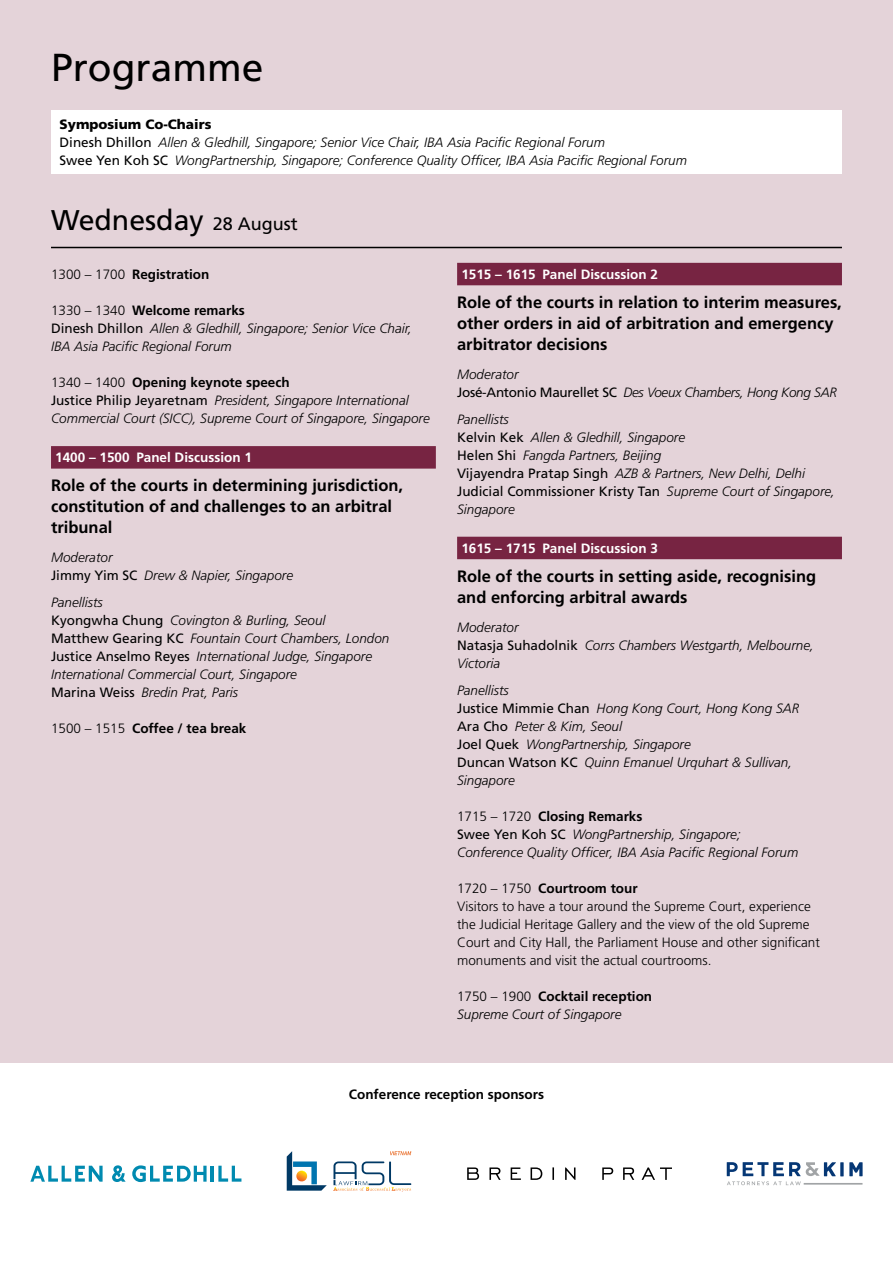
<style>
.page{position:relative;width:893px;height:1263px;background:#e4d3d9}
.page>*{position:absolute;margin:0;border:0;box-sizing:border-box;transform-origin:0 0}
.t1{font:39px "Frutiger LT Pro";color:#000}
.t2{font:28.5px "Frutiger LT Pro";color:#000}
.t3{font:700 16.5px/20.7px "Frutiger LT Pro";color:#000}
.t4{font:italic 300 13.5px/18px "Frutiger LT Pro";color:#000}
.t5{font:300 13.5px/18px "Frutiger LT Pro";color:#000}
.t6{font:700 13.5px "Frutiger LT Pro";color:#fff}
.t7{font:700 13.5px "Frutiger LT Pro";color:#000}
.t8{font:italic 300 13.5px/18px "Frutiger LT Pro";letter-spacing:-.02em;color:#000}
.s1{font-weight:900;font-style:normal}
.s2{font-weight:400;font-style:normal}
.s3{font-size:18px}
.s4{font-weight:300}
.s5{font-style:normal}
.s6{font-weight:700;font-style:normal}
.s7{font-weight:700}
</style>
<div class="page">
<div style="left:0;top:1063px;width:893px;height:200px;background:#fff"></div>
<div style="left:51px;top:111px;width:791px;height:63px;background:#fff"></div>
<div style="left:51px;top:446px;width:385px;height:23px;background:#772442"></div>
<hr style="left:51px;top:247px;width:791px;height:1px;background:#000">
<div style="left:457px;top:263px;width:385px;height:22px;background:#772442"></div>
<div style="left:457px;top:537px;width:385px;height:22px;background:#772442"></div>
<svg style="left:467px;top:1167px;width:205px;height:13px"></svg>
<svg style="left:840px;top:1162px;width:4px;height:14px"></svg>
<svg style="left:849px;top:1162px;width:14px;height:14px"></svg>
<svg style="left:727px;top:1162px;width:109px;height:23px"></svg>
<hr style="left:804px;top:1183px;width:58px;height:1px;background:#a1a4a6">
<hr style="left:211px;top:1166px;width:3px;height:16px;background:#008ab0">
<svg style="left:218px;top:1166px;width:23px;height:16px"></svg>
<svg style="left:30px;top:1166px;width:73px;height:16px"></svg>
<svg style="left:132px;top:1165px;width:75px;height:17px"></svg>
<svg style="left:112px;top:1165px;width:14px;height:17px"></svg>
<svg style="left:287px;top:1151px;width:40px;height:40px"></svg>
<svg style="left:333px;top:1161px;width:78px;height:30px"></svg>
<svg style="left:390px;top:1151px;width:21px;height:4px"></svg>
<h1 class="t1" style="left:51px;top:44px;width:214px">Programme</h1>
<p class="t4" style="left:60px;top:116px;width:629px"><span class="s1">Symposium Co-Chairs<br></span><span class="s2">Dinesh Dhillon</span> Allen &amp; Gledhill, Singapore; Senior Vice Chair, IBA Asia Pacific Regional Forum<br><span class="s2">Swee Yen Koh SC</span> WongPartnership, Singapore; Conference Quality Officer, IBA Asia Pacific Regional Forum</p>
<h2 class="t2" style="left:51px;top:203px;width:248px">Wednesday <span class="s3">28 August</span></h2>
<p class="t7" style="left:51px;top:266px;width:160px"><span class="s4">1300 – 1700</span> Registration</p>
<p class="t4" style="left:51px;top:301px;width:362px"><span class="s5">1330 – 1340</span> <span class="s6">Welcome remarks<br></span><span class="s2">Dinesh Dhillon</span> Allen &amp; Gledhill, Singapore; Senior Vice Chair,<br>IBA Asia Pacific Regional Forum</p>
<p class="t4" style="left:51px;top:373px;width:380px"><span class="s5">1340 – 1400</span> <span class="s6">Opening keynote speech<br></span><span class="s2">Justice Philip Jeyaretnam</span> President, Singapore International<br>Commercial Court (SICC), Supreme Court of Singapore, Singapore</p>
<p class="t6" style="left:55px;top:449px;width:198px">1400 – 1500 Panel Discussion 1</p>
<p class="t3" style="left:51px;top:475px;width:354px">Role of the courts in determining jurisdiction, constitution of and challenges to an arbitral tribunal</p>
<p class="t4" style="left:51px;top:549px;width:244px">Moderator<br><span class="s2">Jimmy Yim SC</span> Drew &amp; Napier, Singapore</p>
<p class="t4" style="left:51px;top:593px;width:340px">Panellists<br><span class="s2">Kyongwha Chung</span> Covington &amp; Burling, Seoul<br><span class="s2">Matthew Gearing KC</span> Fountain Court Chambers, London <span class="s2">Justice Anselmo Reyes</span> International Judge, Singapore International Commercial Court, Singapore<br><span class="s2">Marina Weiss</span> Bredin Prat, Paris</p>
<p class="t7" style="left:51px;top:720px;width:197px"><span class="s4">1500 – 1515</span> Coffee / tea break</p>
<p class="t6" style="left:461px;top:266px;width:198px">1515 – 1615 Panel Discussion 2</p>
<p class="t3" style="left:457px;top:292px;width:386px">Role of the courts in relation to interim measures, other orders in aid of arbitration and emergency arbitrator decisions</p>
<p class="t8" style="left:457px;top:365px;width:381px">Moderator<br><span class="s2">José-Antonio Maurellet SC</span> Des Voeux Chambers, Hong Kong SAR</p>
<p class="t4" style="left:457px;top:410px;width:379px">Panellists<br><span class="s2">Kelvin Kek</span> Allen &amp; Gledhill, Singapore<br><span class="s2">Helen Shi</span> Fangda Partners, Beijing<br><span class="s2">Vijayendra Pratap Singh</span> AZB &amp; Partners, New Delhi, Delhi <span class="s2">Judicial Commissioner Kristy Tan</span> Supreme Court of Singapore, Singapore</p>
<p class="t6" style="left:461px;top:540px;width:198px">1615 – 1715 Panel Discussion 3</p>
<p class="t3" style="left:457px;top:566px;width:361px">Role of the courts in setting aside, recognising and enforcing arbitral awards</p>
<p class="t4" style="left:457px;top:619px;width:358px">Moderator<br><span class="s2">Natasja Suhadolnik</span> Corrs Chambers Westgarth, Melbourne,<br>Victoria</p>
<p class="t4" style="left:457px;top:681px;width:344px">Panellists<br><span class="s2">Justice Mimmie Chan</span> Hong Kong Court, Hong Kong SAR<br><span class="s2">Ara Cho</span> Peter &amp; Kim, Seoul<br><span class="s2">Joel Quek</span> WongPartnership, Singapore<br><span class="s2">Duncan Watson KC</span> Quinn Emanuel Urquhart &amp; Sullivan,<br>Singapore</p>
<p class="t4" style="left:457px;top:807px;width:343px"><span class="s5">1715 – 1720</span> <span class="s6">Closing Remarks<br></span><span class="s2">Swee Yen Koh SC</span> WongPartnership, Singapore;<br>Conference Quality Officer, IBA Asia Pacific Regional Forum</p>
<p class="t5" style="left:457px;top:879px;width:364px">1720 – 1750 <span class="s7">Courtroom tour<br></span>Visitors to have a tour around the Supreme Court, experience the Judicial Heritage Gallery and the view of the old Supreme Court and City Hall, the Parliament House and other significant monuments and visit the actual courtrooms.</p>
<p class="t4" style="left:457px;top:987px;width:197px"><span class="s5">1750 – 1900</span> <span class="s6">Cocktail reception<br></span>Supreme Court of Singapore</p>
<p class="t7" style="left:349px;top:1086px;width:197px">Conference reception sponsors</p>
</div>
